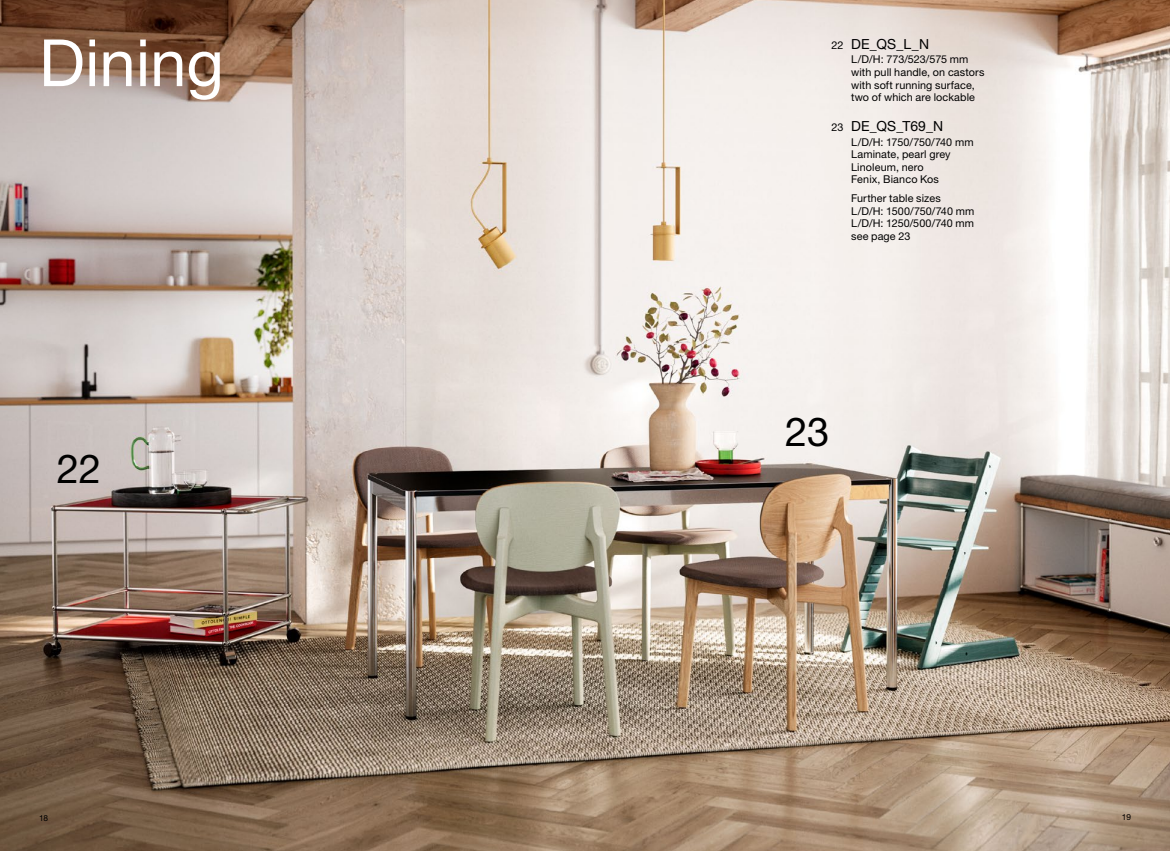
<style>
.page{position:relative;width:1170px;height:851px;background:#fff}
.page>*{position:absolute;margin:0;border:0;box-sizing:border-box;transform-origin:0 0}
.t1{font:65.25px "Helvetica Neue LT Pro";color:#fff}
.t2{font:40px "Helvetica Neue LT Pro";color:#000}
.t3{font:13.88px "Helvetica Neue LT Pro";color:#000}
.t4{font:10.75px/12.5px "Helvetica Neue LT Pro";letter-spacing:.01em;color:#000}
.t5{font:8.38px "Helvetica Neue LT Pro";color:#000}
.s1{font-size:10.75px}
</style>
<div class="page">
<img style="left:0;top:0;width:1169px;height:850px">
<h1 class="t1" style="left:39px;top:23px;width:186px">Dining</h1>
<h2 class="t2" style="left:57px;top:443px;width:46px">22</h2>
<p class="t3" style="left:831px;top:35px;width:99px"><span class="s1">22</span> DE_QS_L_N</p>
<p class="t4" style="left:851px;top:53px;width:135px">L/D/H: 773/523/575 mm with pull handle, on castors with soft running surface, two of which are lockable</p>
<p class="t3" style="left:831px;top:117px;width:113px"><span class="s1">23</span> DE_QS_T69_N</p>
<p class="t4" style="left:851px;top:135px;width:124px">L/D/H: 1750/750/740 mm<br>Laminate, pearl grey<br>Linoleum, nero<br>Fenix, Bianco Kos</p>
<p class="t4" style="left:851px;top:192px;width:125px">Further table sizes<br>L/D/H: 1500/750/740 mm<br>L/D/H: 1250/500/740 mm see page 23</p>
<h2 class="t2" style="left:785px;top:407px;width:46px">23</h2>
<p class="t5" style="left:39px;top:812px;width:11px">18</p>
<p class="t5" style="left:1121px;top:812px;width:11px">19</p>
</div>
